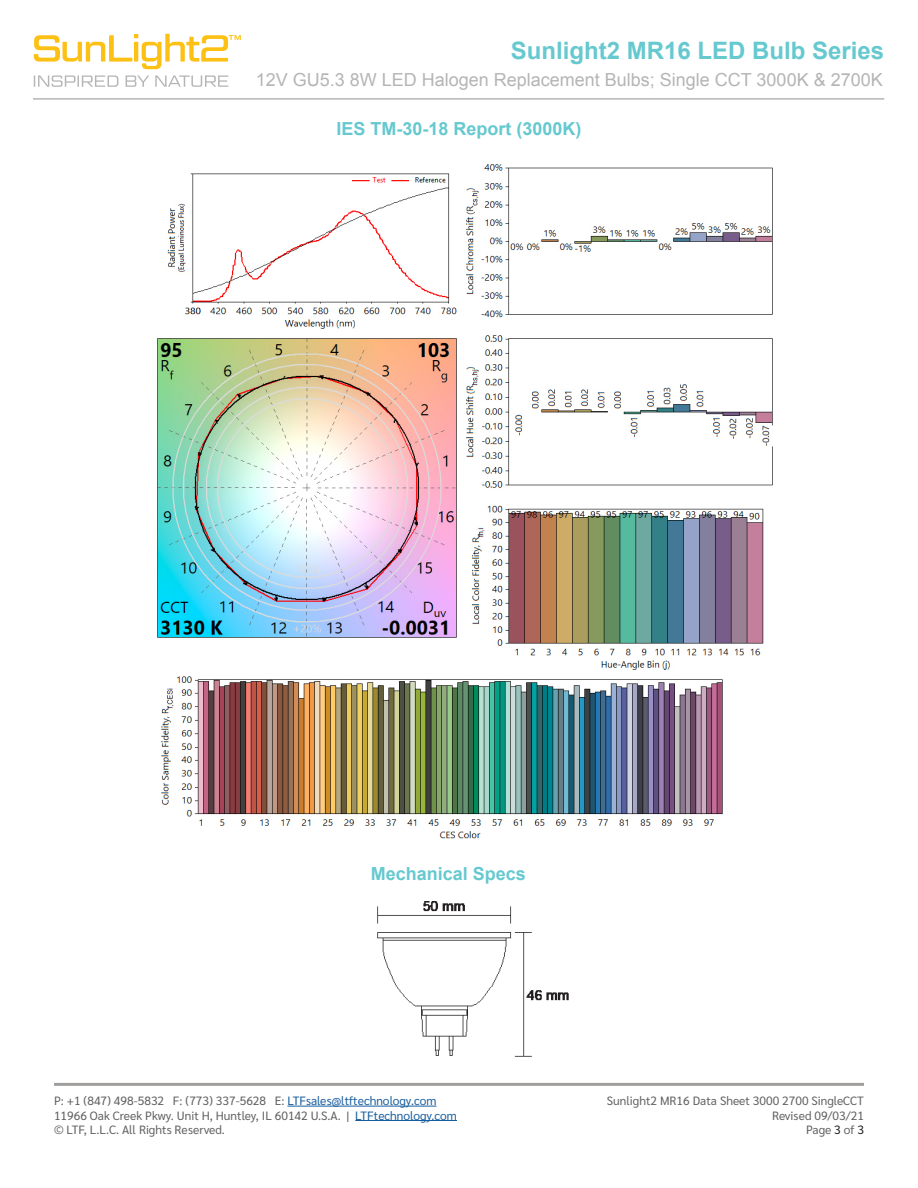
<style>
.page{position:relative;width:918px;height:1188px;background:#fff}
.page>*{position:absolute;margin:0;border:0;box-sizing:border-box;transform-origin:0 0}
.t1{font:700 24px "Arial";color:#66c9d0}
.t2{font:18px "Arial";color:#b4b5b6}
.t3{font:700 18px "Arial";color:#66c9d0}
.t4{font:12px/14.4px "Sarabun";color:#606160}
.s1{color:#175d9e}
.s2{color:#231f20}
</style>
<div class="page">
<hr style="left:33px;top:98px;width:851px;height:2px;background:#b4b5b6">
<hr style="left:54px;top:1083px;width:810px;height:3px;background:#a19e9e">
<hr style="left:287px;top:1106px;width:149px;height:1px;background:#175d9e">
<hr style="left:355px;top:1120px;width:102px;height:1px;background:#175d9e">
<svg style="left:34px;top:34px;width:207px;height:35px"></svg>
<svg style="left:34px;top:75px;width:84px;height:12px"></svg>
<svg style="left:126px;top:75px;width:23px;height:12px"></svg>
<svg style="left:155px;top:75px;width:73px;height:12px"></svg>
<img style="left:157px;top:164px;width:616px;height:675px">
<img style="left:377px;top:901px;width:192px;height:156px">
<h1 class="t1" style="left:511px;top:34px;width:375px">Sunlight2 MR16 LED Bulb Series</h1>
<h2 class="t2" style="left:256px;top:68px;width:629px">12V GU5.3 8W LED Halogen Replacement Bulbs; Single CCT 3000K &amp; 2700K</h2>
<p class="t3" style="left:336px;top:116px;width:247px">IES TM-30-18 Report (3000K)</p>
<p class="t3" style="left:371px;top:862px;width:157px">Mechanical Specs</p>
<p class="t4" style="left:54px;top:1094px;width:405px">P: +1 (847) 498-5832 F: (773) 337-5628 E: <span class="s1">LTFsales@ltftechnology.com<br></span>11966 Oak Creek Pkwy. Unit H, Huntley, IL 60142 U.S.A. | <span class="s1">LTFtechnology.com </span>© LTF, L.L.C. All Rights Reserved.</p>
<p class="t4" style="left:607px;top:1094px;width:259px;text-align:right">Sunlight2 MR16 Data Sheet 3000 2700 SingleCCT<br>Revised 09/03/21<br>Page <span class="s2">3</span> of <span class="s2">3</span></p>
</div>
